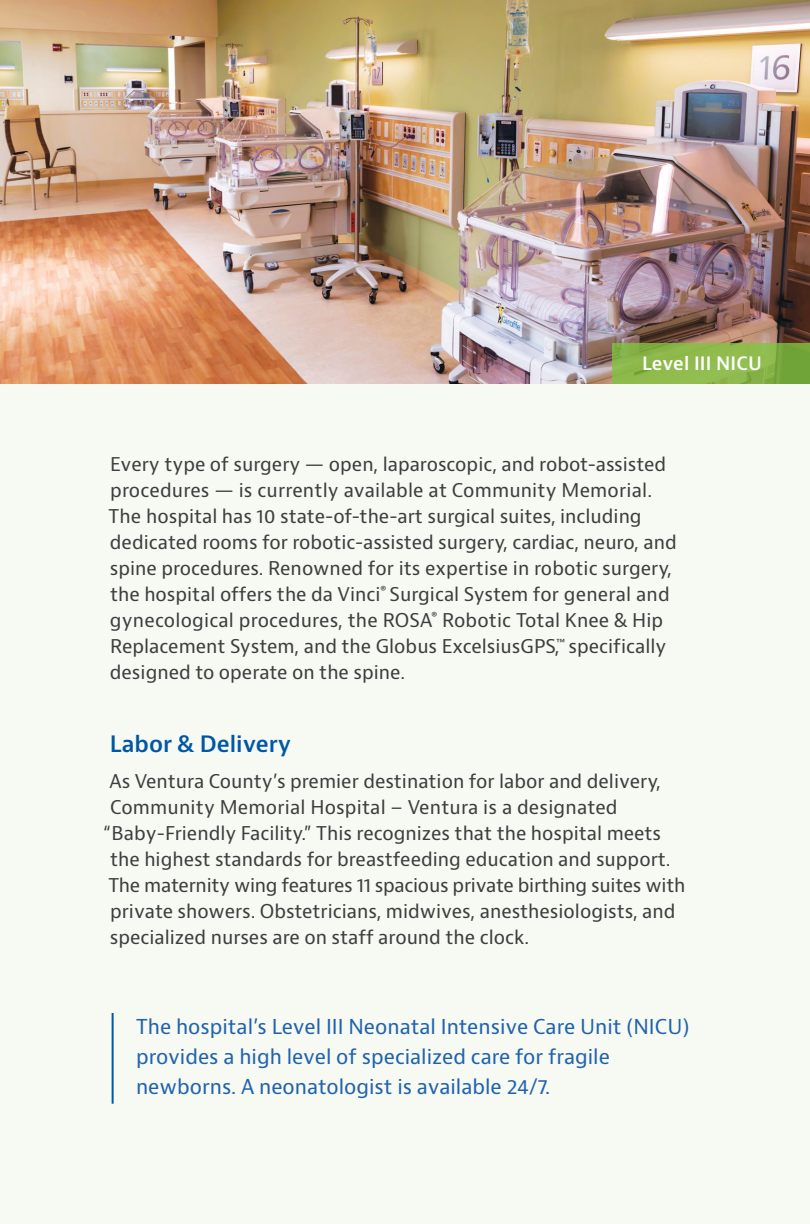
<style>
.page{position:relative;width:810px;height:1224px;background:#f6faf2}
.page>*{position:absolute;margin:0;border:0;box-sizing:border-box;transform-origin:0 0}
.t1{font:600 22px "Bernino Sans";color:#0157a7}
.t2{font:20px/30px "Bernino Sans";color:#2162ad}
.t3{font:18.4px/26px "Bernino Sans";color:#3e3e3f}
.t4{font:600 18px "Bernino Sans";letter-spacing:.01em;color:#fff}
</style>
<div class="page">
<img style="left:0;top:0;width:810px;height:383px">
<svg style="left:612px;top:343px;width:198px;height:40px;background:#87b548"></svg>
<hr style="left:112px;top:1013px;width:2px;height:91px;background:#0157a7">
<p class="t4" style="left:642px;top:352px;width:121px">Level III NICU</p>
<p class="t3" style="left:108px;top:452px;width:570px">Every type of surgery — open, laparoscopic, and robot-assisted procedures — is currently available at Community Memorial.<br>The hospital has 10 state-of-the-art surgical suites, including dedicated rooms for robotic-assisted surgery, cardiac, neuro, and spine procedures. Renowned for its expertise in robotic surgery, the hospital offers the da Vinci<sup>®</sup> Surgical System for general and gynecological procedures, the ROSA<sup>®</sup> Robotic Total Knee &amp; Hip Replacement System, and the Globus ExcelsiusGPS,<sup>™</sup> specifically designed to operate on the spine.</p>
<p class="t1" style="left:110px;top:729px;width:183px">Labor &amp; Delivery</p>
<p class="t3" style="left:110px;top:768px;width:553px">As Ventura County’s premier destination for labor and delivery,</p>
<p class="t3" style="left:110px;top:794px;width:509px">Community Memorial Hospital – Ventura is a designated</p>
<p class="t3" style="left:103px;top:820px;width:560px">“Baby-Friendly Facility.” This recognizes that the hospital meets</p>
<p class="t3" style="left:110px;top:846px;width:562px">the highest standards for breastfeeding education and support.</p>
<p class="t3" style="left:108px;top:872px;width:578px">The maternity wing features 11 spacious private birthing suites with</p>
<p class="t3" style="left:110px;top:898px;width:567px">private showers. Obstetricians, midwives, anesthesiologists, and</p>
<p class="t3" style="left:110px;top:924px;width:421px">specialized nurses are on staff around the clock.</p>
<p class="t2" style="left:136px;top:1012px;width:555px">The hospital’s Level III Neonatal Intensive Care Unit (NICU) provides a high level of specialized care for fragile newborns. A neonatologist is available 24/7.</p>
</div>
